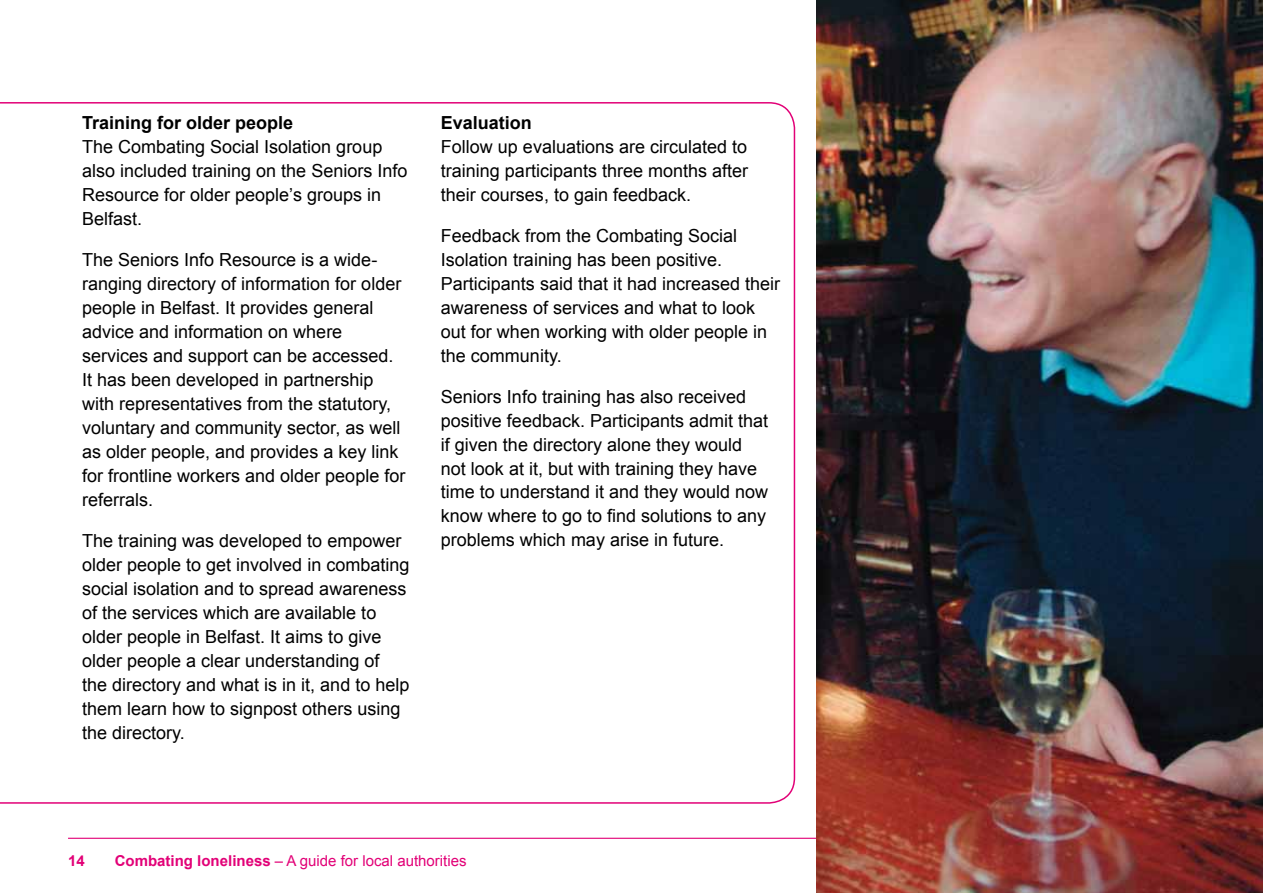
<style>
.page{position:relative;width:1263px;height:893px;background:#fff}
.page>*{position:absolute;margin:0;border:0;box-sizing:border-box;transform-origin:0 0}
.t1{font:18px/24px "Arial";color:#000}
.t2{font:700 18px "Arial";color:#000}
.t3{font:15px "Arial";color:#e20177}
.t4{font:700 15px "Arial";color:#e20177}
.s1{font-weight:700}
</style>
<div class="page">
<hr style="left:68px;top:838px;width:1101px;height:1px;background:#e20177">
<svg style="left:0;top:102px;width:795px;height:702px"></svg>
<img style="left:816px;top:0;width:447px;height:893px">
<p class="t2" style="left:82px;top:110px;width:213px">Training for older people</p>
<p class="t1" style="left:82px;top:135px;width:327px">The Combating Social Isolation group also included training on the Seniors Info<br>Resource for older people’s groups in<br>Belfast.</p>
<p class="t1" style="left:82px;top:248px;width:325px">The Seniors Info Resource is a wide&shy;ranging directory of information for older people in Belfast. It provides general advice and information on where services and support can be accessed.<br>It has been developed in partnership with representatives from the statutory, voluntary and community sector, as well as older people, and provides a key link for frontline workers and older people for referrals.</p>
<p class="t1" style="left:82px;top:528px;width:329px">The training was developed to empower older people to get involved in combating social isolation and to spread awareness of the services which are available to older people in Belfast. It aims to give older people a clear understanding of<br>the directory and what is in it, and to help them learn how to signpost others using the directory.</p>
<p class="t2" style="left:441px;top:110px;width:93px">Evaluation</p>
<p class="t1" style="left:441px;top:134px;width:309px;text-align:justify">Follow up evaluations are circulated to training participants three months after their courses, to gain feedback.</p>
<p class="t1" style="left:441px;top:223px;width:341px">Feedback from the Combating Social Isolation training has been positive.<br>Participants said that it had increased their awareness of services and what to look out for when working with older people in the community.</p>
<p class="t1" style="left:441px;top:384px;width:329px">Seniors Info training has also received positive feedback. Participants admit that if given the directory alone they would not look at it, but with training they have time to understand it and they would now know where to go to find solutions to any problems which may arise in future.</p>
<p class="t4" style="left:68px;top:850px;width:18px">14</p>
<p class="t3" style="left:115px;top:850px;width:353px"><span class="s1">Combating loneliness</span> – A guide for local authorities</p>
</div>
